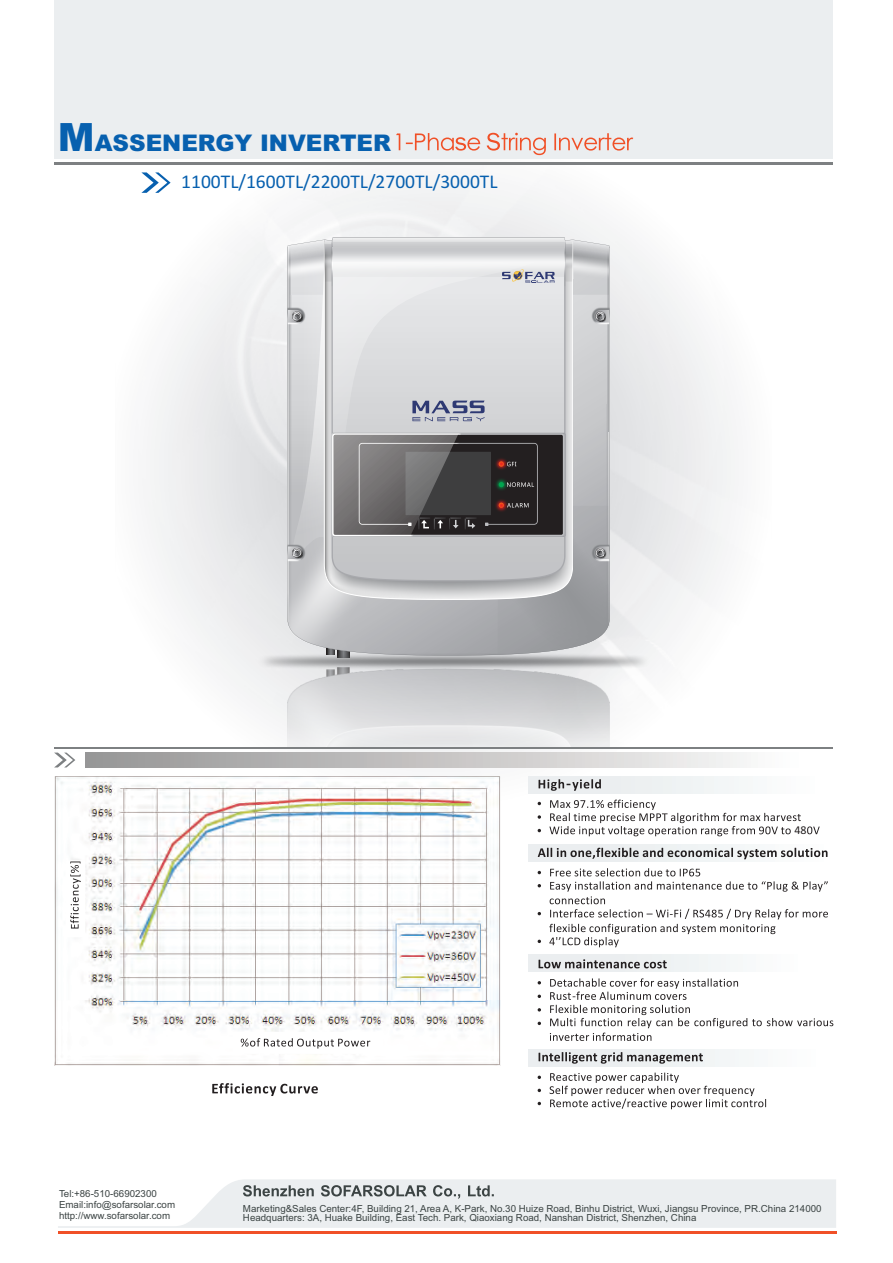
<style>
.page{position:relative;width:893px;height:1263px;background:#fff}
.page>*{position:absolute;margin:0;border:0;box-sizing:border-box;transform-origin:0 0}
.t1{font:900 22.95px "Arial";color:#0760af}
.t2{font:19.5px "Calibri";color:#0760af}
.t3{font:12px "Calibri";color:#231f20}
.t4{font:9.75px/10.9px "Arial";color:#3c4444}
.s1{font-size:39px}
</style>
<div class="page">
<svg style="left:279px;top:238px;width:330px;height:415px"></svg>
<img style="left:255px;top:653px;width:398px;height:18px">
<img style="left:287px;top:667px;width:323px;height:80px">
<svg style="left:85px;top:753px;width:686px;height:14px"></svg>
<svg style="left:54px;top:753px;width:21px;height:14px"></svg>
<hr style="left:54px;top:747px;width:778px;height:2px;background:#7d8082">
<div style="left:529px;top:776px;width:290px;height:17px;background:#f0f4f5"></div>
<svg style="left:807px;top:826px;width:13px;height:8px"></svg>
<svg style="left:539px;top:779px;width:62px;height:12px"></svg>
<div style="left:529px;top:845px;width:298px;height:17px;background:linear-gradient(to right,#e5e9eb,#fafcfc)"></div>
<svg style="left:549px;top:868px;width:279px;height:79px"></svg>
<svg style="left:538px;top:848px;width:289px;height:11px"></svg>
<div style="left:529px;top:955px;width:280px;height:17px;background:linear-gradient(to right,#e6eaec,#fbfdfd)"></div>
<div style="left:529px;top:1049px;width:291px;height:17px;background:#f5f8f8"></div>
<svg style="left:539px;top:959px;width:128px;height:9px"></svg>
<svg style="left:539px;top:1052px;width:164px;height:12px"></svg>
<svg style="left:538px;top:815px;width:3px;height:4px"></svg>
<svg style="left:538px;top:1075px;width:3px;height:4px"></svg>
<img style="left:54px;top:776px;width:447px;height:290px">
<svg style="left:70px;top:861px;width:11px;height:67px"></svg>
<svg style="left:241px;top:1038px;width:129px;height:10px"></svg>
<svg style="left:549px;top:800px;width:252px;height:36px"></svg>
<svg style="left:212px;top:1083px;width:106px;height:13px"></svg>
<hr style="left:58px;top:1231px;width:778px;height:3px;background:#f05027">
<svg style="left:58px;top:1179px;width:778px;height:49px"></svg>
<svg style="left:550px;top:978px;width:283px;height:63px"></svg>
<svg style="left:549px;top:1072px;width:217px;height:37px"></svg>
<div style="left:54px;top:0;width:778px;height:159px;background:#ebeef0"></div>
<hr style="left:54px;top:162px;width:778px;height:2px;background:#7d8082">
<svg style="left:141px;top:172px;width:30px;height:21px"></svg>
<svg style="left:396px;top:133px;width:237px;height:22px"></svg>
<h1 class="t1" style="left:58px;top:134px;width:335px"><span class="s1">M</span>ASSENERGY INVERTER</h1>
<h2 class="t2" style="left:181px;top:173px;width:318px">1100TL/1600TL/2200TL/2700TL/3000TL</h2>
<p class="t3" style="left:794px;top:825px;width:14px">48</p>
<p class="t4" style="left:59px;top:1189px;width:118px">Tel:+86-510-66902300<br>Email:info@sofarsolar.com http://www.sofarsolar.com</p>
<p class="t4" style="left:243px;top:1204px;width:580px;line-height:9.8px">Marketing&amp;Sales Center:4F, Building 21, Area A, K-Park, No.30 Huize Road, Binhu District, Wuxi, Jiangsu Province, PR.China 214000<br>Headquarters: 3A, Huake Building, East Tech. Park, Qiaoxiang Road, Nanshan District, Shenzhen, China</p>
</div>
